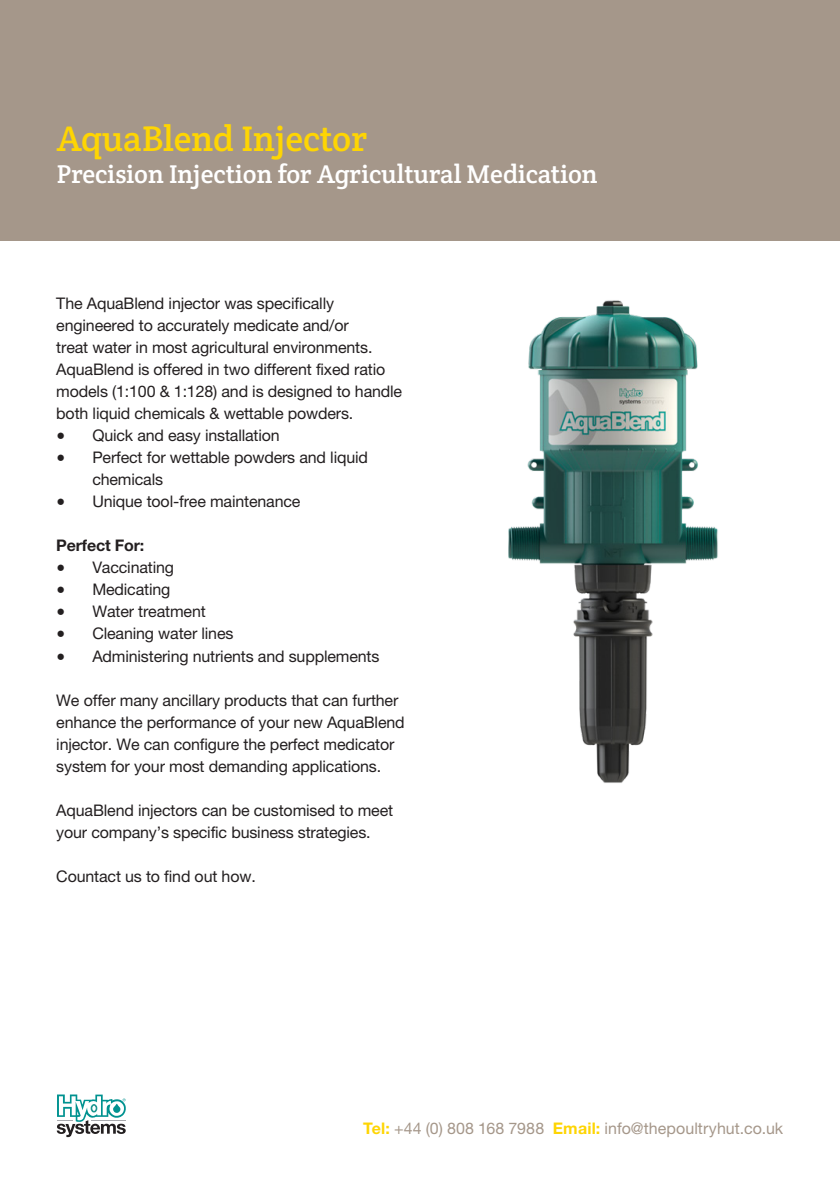
<style>
.page{position:relative;width:840px;height:1191px;background:#fff}
.page>*{position:absolute;margin:0;border:0;box-sizing:border-box;transform-origin:0 0}
.t1{font:36px "Crete Round";color:#fed503}
.t2{font:26px "Crete Round";color:#fff}
.t3{font:16px/22px "Helvetica Neue";letter-spacing:-.01em;color:#231f20}
.t4{font:16px "Helvetica Neue";letter-spacing:.005em;color:#a5978a}
.t5{font:700 16px "Helvetica Neue";letter-spacing:-.01em;color:#231f20}
.s1{font-family:"Minion Pro";font-size:24px}
.s2{font-weight:700;color:#fed503}
</style>
<div class="page">
<div style="left:0;top:0;width:839px;height:240px;background:#a5978a"></div>
<img style="left:508px;top:300px;width:210px;height:483px">
<svg style="left:57px;top:1094px;width:69px;height:43px"></svg>
<p class="t1" style="left:57px;top:115px;width:312px">AquaBlend Injector</p>
<p class="t2" style="left:57px;top:157px;width:542px">Precision Injection for Agricultural Medication</p>
<p class="t3" style="left:56px;top:292px;width:347px">The AquaBlend injector was specifically engineered to accurately medicate and/or<br>treat water in most agricultural environments.<br>AquaBlend is offered in two different fixed ratio models (1:100 &amp; 1:128) and is designed to handle both liquid chemicals &amp; wettable powders.</p>
<p class="t3" style="left:56px;top:424px;width:225px"><span class="s1">•</span> Quick and easy installation</p>
<p class="t3" style="left:92px;top:446px;width:277px;text-indent:-36px"><span class="s1">•</span> Perfect for wettable powders and liquid chemicals</p>
<p class="t3" style="left:56px;top:490px;width:245px"><span class="s1">•</span> Unique tool-free maintenance</p>
<p class="t5" style="left:56px;top:536px;width:90px">Perfect For:</p>
<p class="t3" style="left:56px;top:556px;width:119px"><span class="s1">•</span> Vaccinating</p>
<p class="t3" style="left:56px;top:578px;width:115px"><span class="s1">•</span> Medicating</p>
<p class="t3" style="left:56px;top:600px;width:151px"><span class="s1">•</span> Water treatment</p>
<p class="t3" style="left:56px;top:622px;width:178px"><span class="s1">•</span> Cleaning water lines</p>
<p class="t3" style="left:56px;top:644px;width:324px"><span class="s1">•</span> Administering nutrients and supplements</p>
<p class="t3" style="left:56px;top:688px;width:349px">We offer many ancillary products that can further enhance the performance of your new AquaBlend injector. We can configure the perfect medicator system for your most demanding applications.</p>
<p class="t3" style="left:56px;top:798px;width:338px">AquaBlend injectors can be customised to meet your company’s specific business strategies.</p>
<p class="t3" style="left:56px;top:864px;width:201px">Countact us to find out how.</p>
<p class="t4" style="left:363px;top:1119px;width:421px"><span class="s2">Tel:</span> +44 (0) 808 168 7988 <span class="s2">Email:</span> info@thepoultryhut.co.uk</p>
</div>
